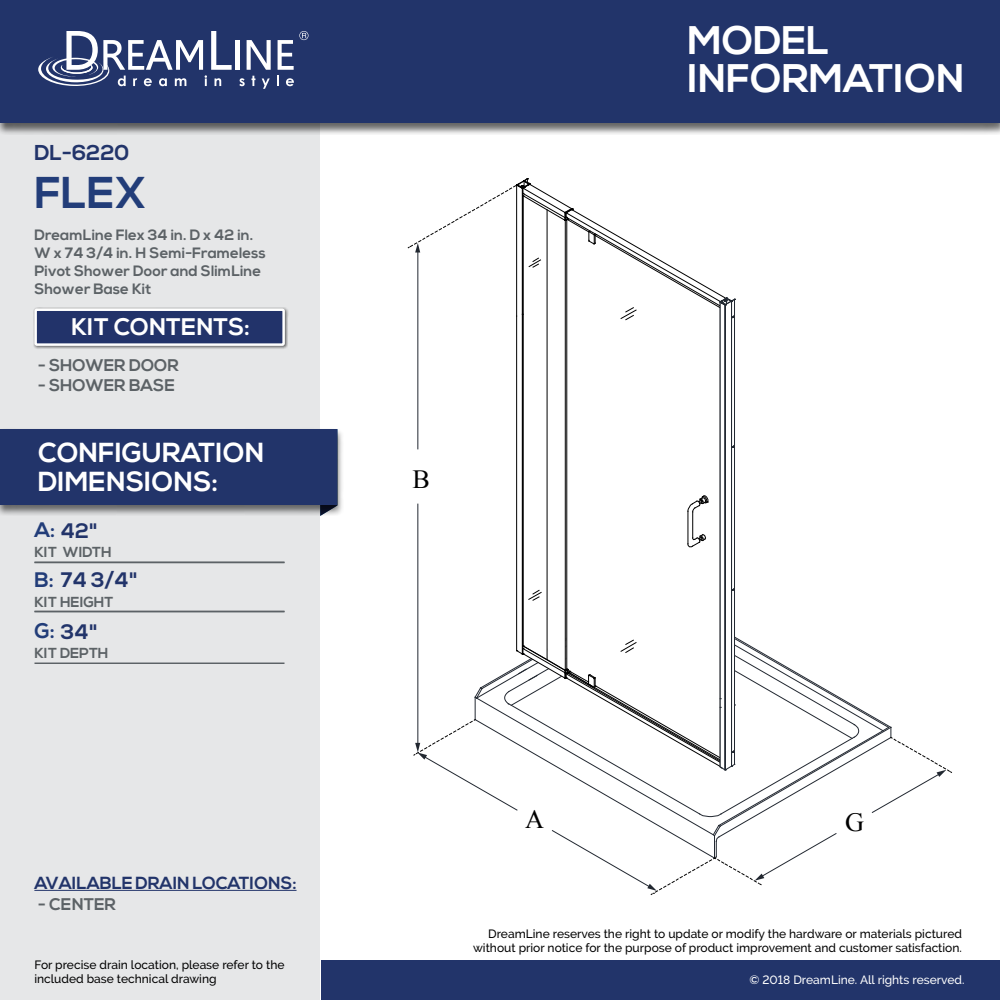
<style>
.page{position:relative;width:1000px;height:1000px;background:#fff}
.page>*{position:absolute;margin:0;border:0;box-sizing:border-box;transform-origin:0 0}
.t1{font:700 44.5px "Nexa";color:#223d79}
.t2{font:700 39.9px/38px "Nexa";color:#fff}
.t3{font:700 27.5px/29px "Nexa";color:#fff}
.t4{font:26.25px "Times New Roman";color:#000}
.t5{font:700 24px "Nexa";color:#fff}
.t6{font:700 21.5px "Nexa";color:#22346a}
.t7{font:700 21px "Nexa";color:#22346a}
.t8{font:700 17.5px "Nexa";color:#22346a}
.t9{font:700 16.85px "Nexa";color:#5c6266}
.t10{font:700 15px/18px "Nexa";color:#5c6266}
.t11{font:700 14.5px "Nexa";color:#5c6266}
.t12{font:500 12px/14.4px "Raleway";color:#000;text-align:right}
.t13{font:500 12px "Raleway";color:#fff}
.s1{color:#223d79}
</style>
<div class="page">
<div style="left:0;top:117px;width:320px;height:883px;background:#e6e7e8"></div>
<div style="left:0;top:427px;width:344px;height:89px;background:#000;opacity:.57"></div>
<div style="left:0;top:429px;width:337px;height:75px;background:#22346a"></div>
<div style="left:0;top:0;width:1000px;height:135px;background:#000;opacity:.6"></div>
<div style="left:0;top:0;width:1000px;height:122px;background:#22346a"></div>
<div style="left:321px;top:960px;width:679px;height:40px;background:#22346a"></div>
<svg style="left:239px;top:78px;width:6px;height:8px"></svg>
<svg style="left:251px;top:76px;width:4px;height:10px"></svg>
<svg style="left:262px;top:78px;width:8px;height:11px"></svg>
<svg style="left:277px;top:76px;width:2px;height:10px"></svg>
<svg style="left:286px;top:78px;width:8px;height:8px"></svg>
<svg style="left:38px;top:31px;width:194px;height:55px"></svg>
<hr style="left:236px;top:40px;width:4px;height:30px;background:#fff">
<svg style="left:247px;top:40px;width:24px;height:30px"></svg>
<svg style="left:278px;top:31px;width:30px;height:39px"></svg>
<hr style="left:34px;top:663px;width:250px;height:1px;background:#5c6266">
<div style="left:33px;top:307px;width:256px;height:42px;background:#000;opacity:.6"></div>
<div style="left:36px;top:310px;width:248px;height:35px;background:#22336a"></div>
<div style="left:34px;top:308px;width:251px;height:38px;border:2px solid #fff"></div>
<hr style="left:34px;top:890px;width:263px;height:1px;background:#22346a">
<hr style="left:34px;top:562px;width:250px;height:1px;background:#5c6266">
<hr style="left:34px;top:611px;width:250px;height:1px;background:#5c6266">
<svg style="left:407px;top:178px;width:545px;height:717px"></svg>
<h3 class="t6" style="left:34px;top:140px;width:96px">DL-6220</h3>
<h1 class="t1" style="left:34px;top:167px;width:113px">FLEX</h1>
<p class="t10" style="left:34px;top:226px;width:233px">DreamLine Flex 34 in. D x 42 in.<br>W x 74 3/4 in. H Semi-Frameless<br>Pivot Shower Door and SlimLine<br>Shower Base Kit</p>
<h3 class="t5" style="left:71px;top:313px;width:180px">KIT CONTENTS:</h3>
<h3 class="t9" style="left:38px;top:355px;width:142px">- SHOWER DOOR</h3>
<h3 class="t9" style="left:38px;top:375px;width:138px">- SHOWER BASE</h3>
<h3 class="t3" style="left:38px;top:439px;width:228px">CONFIGURATION<br>DIMENSIONS:</h3>
<h3 class="t7" style="left:34px;top:519px;width:65px"><span class="s1">A:</span> 42"</h3>
<p class="t11" style="left:34px;top:544px;width:79px">KIT WIDTH</p>
<h3 class="t7" style="left:34px;top:568px;width:105px"><span class="s1">B:</span> 74 3/4"</h3>
<p class="t11" style="left:34px;top:593px;width:80px">KIT HEIGHT</p>
<h3 class="t7" style="left:34px;top:620px;width:65px"><span class="s1">G:</span> 34"</h3>
<p class="t11" style="left:34px;top:645px;width:76px">KIT DEPTH</p>
<h3 class="t8" style="left:34px;top:872px;width:264px">AVAILABLE DRAIN LOCATIONS:</h3>
<h3 class="t9" style="left:38px;top:895px;width:79px">- CENTER</h3>
<p class="t12" style="left:34px;top:957px;width:252px;text-align:left">For precise drain location, please refer to the included base technical drawing</p>
<h2 class="t2" style="left:688px;top:23px;width:278px">MODEL<br>INFORMATION</h2>
<h3 class="t4" style="left:412px;top:462px;width:19px">B</h3>
<h3 class="t4" style="left:525px;top:802px;width:20px">A</h3>
<h3 class="t4" style="left:845px;top:804px;width:20px">G</h3>
<p class="t12" style="left:473px;top:926px;width:490px">DreamLine reserves the right to update or modify the hardware or materials pictured without prior notice for the purpose of product improvement and customer satisfaction.</p>
<p class="t13" style="left:749px;top:973px;width:217px">© 2018 DreamLine. All rights reserved.</p>
</div>
